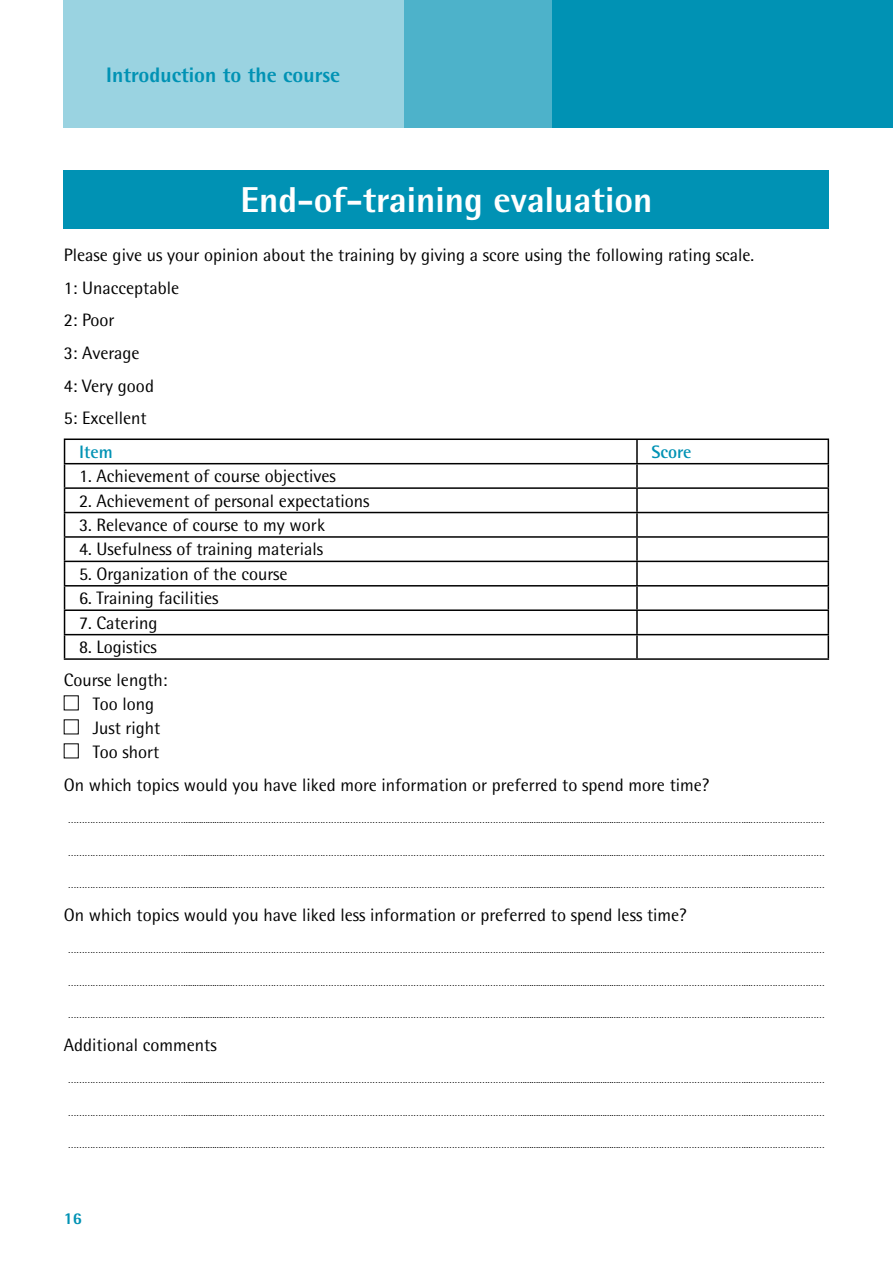
<style>
.page{position:relative;width:893px;height:1263px;background:#fff}
.page>*{position:absolute;margin:0;border:0;box-sizing:border-box;transform-origin:0 0}
.t1{font:800 36px "Rotis Semi Sans Std";color:#fff}
.t2{font:800 21px "Rotis Semi Sans Std";color:#0092b4}
.t3{font:18px/32.5px "Rotis Semi Sans Std";color:#000}
.t4{font:700 18px "Rotis Semi Sans Std";color:#0092b4}
.t5{font:800 16.5px "Rotis Semi Sans Std";color:#0092b4}
.t6{font:300 12px "Rotis Semi Sans Std";color:#000}
</style>
<div class="page">
<div style="left:64px;top:0;width:340px;height:128px;background:#9ad3e1"></div>
<div style="left:553px;top:0;width:340px;height:128px;background:#0092b4"></div>
<div style="left:404px;top:0;width:149px;height:128px;background:#4db2ca"></div>
<div style="left:64px;top:170px;width:765px;height:59px;background:#0092b4"></div>
<hr style="left:636px;top:464px;width:2px;height:23px;background:#000">
<hr style="left:64px;top:487px;width:573px;height:2px;background:#000">
<hr style="left:637px;top:487px;width:192px;height:2px;background:#000">
<hr style="left:636px;top:489px;width:2px;height:23px;background:#000">
<hr style="left:64px;top:512px;width:573px;height:1px;background:#000">
<hr style="left:637px;top:512px;width:192px;height:1px;background:#000">
<hr style="left:636px;top:513px;width:2px;height:23px;background:#000">
<hr style="left:64px;top:536px;width:573px;height:2px;background:#000">
<hr style="left:637px;top:536px;width:192px;height:2px;background:#000">
<hr style="left:636px;top:538px;width:2px;height:23px;background:#000">
<hr style="left:64px;top:561px;width:573px;height:1px;background:#000">
<hr style="left:637px;top:561px;width:192px;height:1px;background:#000">
<hr style="left:636px;top:562px;width:2px;height:23px;background:#000">
<hr style="left:64px;top:585px;width:573px;height:1px;background:#000">
<hr style="left:637px;top:585px;width:192px;height:1px;background:#000">
<hr style="left:636px;top:586px;width:2px;height:23px;background:#000">
<hr style="left:64px;top:609px;width:573px;height:2px;background:#000">
<hr style="left:637px;top:609px;width:192px;height:2px;background:#000">
<hr style="left:636px;top:611px;width:2px;height:23px;background:#000">
<hr style="left:64px;top:634px;width:573px;height:1px;background:#000">
<hr style="left:637px;top:634px;width:192px;height:1px;background:#000">
<hr style="left:636px;top:635px;width:2px;height:23px;background:#000">
<hr style="left:64px;top:658px;width:573px;height:2px;background:#000">
<hr style="left:637px;top:658px;width:192px;height:2px;background:#000">
<svg style="left:64px;top:440px;width:1px;height:218px"></svg>
<hr style="left:64px;top:438px;width:573px;height:2px;background:#000">
<hr style="left:637px;top:438px;width:192px;height:2px;background:#000">
<hr style="left:636px;top:440px;width:2px;height:23px;background:#000">
<svg style="left:828px;top:440px;width:1px;height:218px"></svg>
<hr style="left:64px;top:463px;width:573px;height:1px;background:#000">
<hr style="left:637px;top:463px;width:192px;height:1px;background:#000">
<div style="left:64px;top:695px;width:15px;height:15px;border:1px solid #000"></div>
<div style="left:64px;top:719px;width:15px;height:15px;border:1px solid #000"></div>
<div style="left:64px;top:743px;width:15px;height:15px;border:1px solid #000"></div>
<h2 class="t2" style="left:106px;top:62px;width:236px">Introduction to the course</h2>
<h1 class="t1" style="left:241px;top:177px;width:413px">End-of-training evaluation</h1>
<h3 class="t3" style="left:64px;top:239px;width:692px">Please give us your opinion about the training by giving a score using the following rating scale.<br>1: Unacceptable<br>2: Poor<br>3: Average<br>4: Very good<br>5: Excellent</h3>
<h3 class="t4" style="left:79px;top:440px;width:35px">Item</h3>
<h3 class="t4" style="left:651px;top:440px;width:42px">Score</h3>
<h3 class="t3" style="left:79px;top:460px;width:258px">1. Achievement of course objectives</h3>
<h3 class="t3" style="left:79px;top:484px;width:292px">2. Achievement of personal expectations</h3>
<h3 class="t3" style="left:79px;top:508px;width:247px">3. Relevance of course to my work</h3>
<h3 class="t3" style="left:79px;top:533px;width:246px">4. Usefulness of training materials</h3>
<h3 class="t3" style="left:79px;top:557px;width:210px">5. Organization of the course</h3>
<h3 class="t3" style="left:79px;top:582px;width:141px">6. Training facilities</h3>
<h3 class="t3" style="left:79px;top:606px;width:80px">7. Catering</h3>
<h3 class="t3" style="left:64px;top:630px;width:105px;line-height:33.3px;text-align:center">8. Logistics<br>Course length:</h3>
<h3 class="t3" style="left:93px;top:692px;width:69px;line-height:24px">Too long<br>Just right<br>Too short</h3>
<h3 class="t3" style="left:64px;top:768px;width:647px">On which topics would you have liked more information or preferred to spend more time?</h3>
<p class="t6" style="left:68px;top:812px;width:758px">……………………………………......................…………………………………………………………………………………………….............................................………………………………………...………………………</p>
<p class="t6" style="left:68px;top:845px;width:758px">……………………………………......................…………………………………………………………………………………………….............................................………………………………………...………………………</p>
<p class="t6" style="left:68px;top:877px;width:758px">……………………………………......................…………………………………………………………………………………………….............................................………………………………………...………………………</p>
<h3 class="t3" style="left:64px;top:898px;width:624px">On which topics would you have liked less information or preferred to spend less time?</h3>
<p class="t6" style="left:68px;top:942px;width:758px">……………………………………......................…………………………………………………………………………………………….............................................………………………………………...………………………</p>
<p class="t6" style="left:68px;top:975px;width:758px">……………………………………......................…………………………………………………………………………………………….............................................………………………………………...………………………</p>
<p class="t6" style="left:68px;top:1007px;width:758px">……………………………………......................…………………………………………………………………………………………….............................................………………………………………...………………………</p>
<h3 class="t3" style="left:64px;top:1028px;width:154px">Additional comments</h3>
<p class="t6" style="left:68px;top:1072px;width:758px">……………………………………......................…………………………………………………………………………………………….............................................………………………………………...………………………</p>
<p class="t6" style="left:68px;top:1105px;width:758px">……………………………………......................…………………………………………………………………………………………….............................................………………………………………...………………………</p>
<p class="t6" style="left:68px;top:1137px;width:758px">……………………………………......................…………………………………………………………………………………………….............................................………………………………………...………………………</p>
<h3 class="t5" style="left:64px;top:1208px;width:20px">16</h3>
</div>
